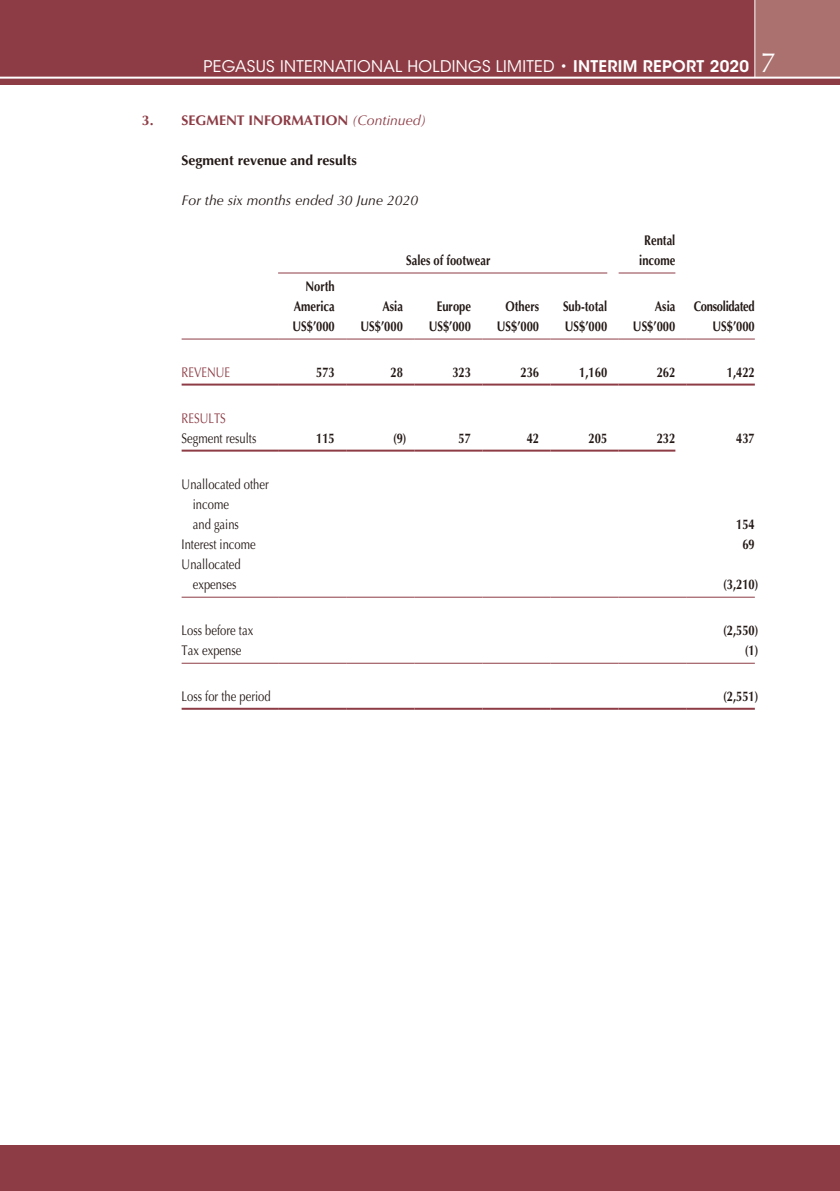
<style>
.page{position:relative;width:840px;height:1191px;background:#fff}
.page>*{position:absolute;margin:0;border:0;box-sizing:border-box;transform-origin:0 0}
.t1{font:16px "ITC Avant Garde Std";letter-spacing:.02em;color:#fff}
.t2{font:700 14px/20px "Optima LT Std";color:#231916;text-align:center;scale:.8 1}
.t3{font:14px/20px "Optima LT Std";color:#231916;scale:.8 1}
.t4{font:700 14px "Optima LT Std";color:#8d3c45}
.t5{font:italic 14px "Optima LT Std";color:#231916}
.t6{font:700 14px "Optima LT Std";color:#231916}
.t7{font:14px "Optima LT Std";color:#8d3c45;scale:.8 1}
.t8{font:700 14px "Optima LT Std";letter-spacing:-.025em;color:#231916;scale:.8 1}
.s1{font-weight:600}
.s2{font-family:"Optima LT Std";font-size:28px}
.s3{font-weight:400;font-style:italic}
</style>
<div class="page">
<div style="left:0;top:0;width:839px;height:85px;background:#8d3c45"></div>
<div style="left:0;top:1145px;width:839px;height:46px;background:#8d3c45"></div>
<div style="left:754px;top:0;width:85px;height:78px;background:#ab716e"></div>
<hr style="left:754px;top:0;width:1px;height:78px;background:#fff">
<hr style="left:0;top:77px;width:839px;height:2px;background:#fff">
<hr style="left:278px;top:272px;width:329px;height:1px;background:#8d3c45">
<hr style="left:618px;top:272px;width:57px;height:1px;background:#8d3c45">
<hr style="left:181px;top:338px;width:97px;height:1px;background:#8d3c45">
<hr style="left:278px;top:338px;width:68px;height:1px;background:#8d3c45">
<hr style="left:346px;top:338px;width:68px;height:1px;background:#8d3c45">
<hr style="left:414px;top:338px;width:68px;height:1px;background:#8d3c45">
<hr style="left:482px;top:338px;width:68px;height:1px;background:#8d3c45">
<hr style="left:550px;top:338px;width:68px;height:1px;background:#8d3c45">
<hr style="left:618px;top:338px;width:68px;height:1px;background:#8d3c45">
<hr style="left:686px;top:338px;width:68px;height:1px;background:#8d3c45">
<hr style="left:181px;top:383px;width:97px;height:2px;background:#8d3c45">
<hr style="left:278px;top:383px;width:68px;height:2px;background:#8d3c45">
<hr style="left:346px;top:383px;width:68px;height:2px;background:#8d3c45">
<hr style="left:414px;top:383px;width:68px;height:2px;background:#8d3c45">
<hr style="left:482px;top:383px;width:68px;height:2px;background:#8d3c45">
<hr style="left:550px;top:383px;width:68px;height:2px;background:#8d3c45">
<hr style="left:618px;top:383px;width:68px;height:2px;background:#8d3c45">
<hr style="left:686px;top:383px;width:68px;height:2px;background:#8d3c45">
<hr style="left:181px;top:449px;width:97px;height:2px;background:#8d3c45">
<hr style="left:278px;top:449px;width:68px;height:2px;background:#8d3c45">
<hr style="left:346px;top:449px;width:68px;height:2px;background:#8d3c45">
<hr style="left:414px;top:449px;width:68px;height:2px;background:#8d3c45">
<hr style="left:482px;top:449px;width:68px;height:2px;background:#8d3c45">
<hr style="left:550px;top:449px;width:68px;height:2px;background:#8d3c45">
<hr style="left:618px;top:449px;width:57px;height:2px;background:#8d3c45">
<hr style="left:181px;top:596px;width:97px;height:1px;background:#8d3c45">
<hr style="left:278px;top:596px;width:68px;height:1px;background:#8d3c45">
<hr style="left:346px;top:596px;width:68px;height:1px;background:#8d3c45">
<hr style="left:414px;top:596px;width:68px;height:1px;background:#8d3c45">
<hr style="left:482px;top:596px;width:68px;height:1px;background:#8d3c45">
<hr style="left:550px;top:596px;width:68px;height:1px;background:#8d3c45">
<hr style="left:618px;top:596px;width:68px;height:1px;background:#8d3c45">
<hr style="left:686px;top:596px;width:68px;height:1px;background:#8d3c45">
<hr style="left:181px;top:662px;width:97px;height:1px;background:#8d3c45">
<hr style="left:278px;top:662px;width:68px;height:1px;background:#8d3c45">
<hr style="left:346px;top:662px;width:68px;height:1px;background:#8d3c45">
<hr style="left:414px;top:662px;width:68px;height:1px;background:#8d3c45">
<hr style="left:482px;top:662px;width:68px;height:1px;background:#8d3c45">
<hr style="left:550px;top:662px;width:68px;height:1px;background:#8d3c45">
<hr style="left:618px;top:662px;width:68px;height:1px;background:#8d3c45">
<hr style="left:686px;top:662px;width:68px;height:1px;background:#8d3c45">
<hr style="left:181px;top:708px;width:97px;height:2px;background:#8d3c45">
<hr style="left:278px;top:708px;width:68px;height:2px;background:#8d3c45">
<hr style="left:346px;top:708px;width:68px;height:2px;background:#8d3c45">
<hr style="left:414px;top:708px;width:68px;height:2px;background:#8d3c45">
<hr style="left:482px;top:708px;width:68px;height:2px;background:#8d3c45">
<hr style="left:550px;top:708px;width:68px;height:2px;background:#8d3c45">
<hr style="left:618px;top:708px;width:68px;height:2px;background:#8d3c45">
<hr style="left:686px;top:708px;width:68px;height:2px;background:#8d3c45">
<p class="t1" style="left:203px;top:57px;width:573px">PEGASUS INTERNATIONAL HOLDINGS LIMITED • <span class="s1">INTERIM REPORT 2020</span> <span class="s2">7</span></p>
<p class="t4" style="left:142px;top:112px;width:285px">3. SEGMENT INFORMATION <span class="s3">(Continued)</span></p>
<p class="t6" style="left:181px;top:152px;width:177px">Segment revenue and results</p>
<p class="t5" style="left:181px;top:192px;width:238px">For the six months ended 30 June 2020</p>
<p class="t2" style="left:406px;top:250px;width:107px">Sales of footwear</p>
<p class="t2" style="left:639px;top:230px;width:47px">Rental income</p>
<p class="t2" style="left:293px;top:276px;width:53px;text-align:right">North<br>America</p>
<p class="t2" style="left:382px;top:296px;width:27px">Asia</p>
<p class="t2" style="left:436px;top:296px;width:44px">Europe</p>
<p class="t2" style="left:505px;top:296px;width:44px">Others</p>
<p class="t2" style="left:562px;top:296px;width:57px">Sub-total</p>
<p class="t2" style="left:654px;top:296px;width:27px">Asia</p>
<p class="t8" style="left:693px;top:298px;width:78px">Consolidated</p>
<p class="t2" style="left:292px;top:316px;width:54px">US$’000</p>
<p class="t2" style="left:360px;top:316px;width:54px">US$’000</p>
<p class="t2" style="left:428px;top:316px;width:54px">US$’000</p>
<p class="t2" style="left:496px;top:316px;width:54px">US$’000</p>
<p class="t2" style="left:564px;top:316px;width:54px">US$’000</p>
<p class="t2" style="left:632px;top:316px;width:54px">US$’000</p>
<p class="t2" style="left:712px;top:316px;width:54px">US$’000</p>
<p class="t7" style="left:181px;top:364px;width:62px">REVENUE</p>
<p class="t2" style="left:316px;top:362px;width:25px">573</p>
<p class="t2" style="left:390px;top:362px;width:17px">28</p>
<p class="t2" style="left:452px;top:362px;width:25px">323</p>
<p class="t2" style="left:520px;top:362px;width:25px">236</p>
<p class="t2" style="left:579px;top:362px;width:37px">1,160</p>
<p class="t2" style="left:656px;top:362px;width:25px">262</p>
<p class="t2" style="left:726px;top:362px;width:37px">1,422</p>
<p class="t7" style="left:181px;top:410px;width:57px">RESULTS</p>
<p class="t3" style="left:181px;top:429px;width:95px">Segment results</p>
<p class="t2" style="left:316px;top:429px;width:25px">115</p>
<p class="t2" style="left:393px;top:429px;width:19px">(9)</p>
<p class="t2" style="left:458px;top:429px;width:17px">57</p>
<p class="t2" style="left:526px;top:429px;width:17px">42</p>
<p class="t2" style="left:588px;top:429px;width:25px">205</p>
<p class="t2" style="left:656px;top:429px;width:25px">232</p>
<p class="t2" style="left:735px;top:429px;width:25px">437</p>
<p class="t3" style="left:193px;top:475px;width:96px;text-indent:-11px">Unallocated other income<br>and gains</p>
<p class="t2" style="left:735px;top:515px;width:25px">154</p>
<p class="t3" style="left:181px;top:535px;width:94px">Interest income</p>
<p class="t2" style="left:742px;top:535px;width:17px">69</p>
<p class="t3" style="left:181px;top:555px;width:75px;text-align:center">Unallocated expenses</p>
<p class="t2" style="left:722px;top:575px;width:46px">(3,210)</p>
<p class="t3" style="left:181px;top:621px;width:91px">Loss before tax</p>
<p class="t2" style="left:722px;top:621px;width:46px">(2,550)</p>
<p class="t3" style="left:181px;top:641px;width:76px">Tax expense</p>
<p class="t2" style="left:744px;top:641px;width:19px">(1)</p>
<p class="t3" style="left:181px;top:687px;width:113px">Loss for the period</p>
<p class="t2" style="left:722px;top:687px;width:46px">(2,551)</p>
</div>
